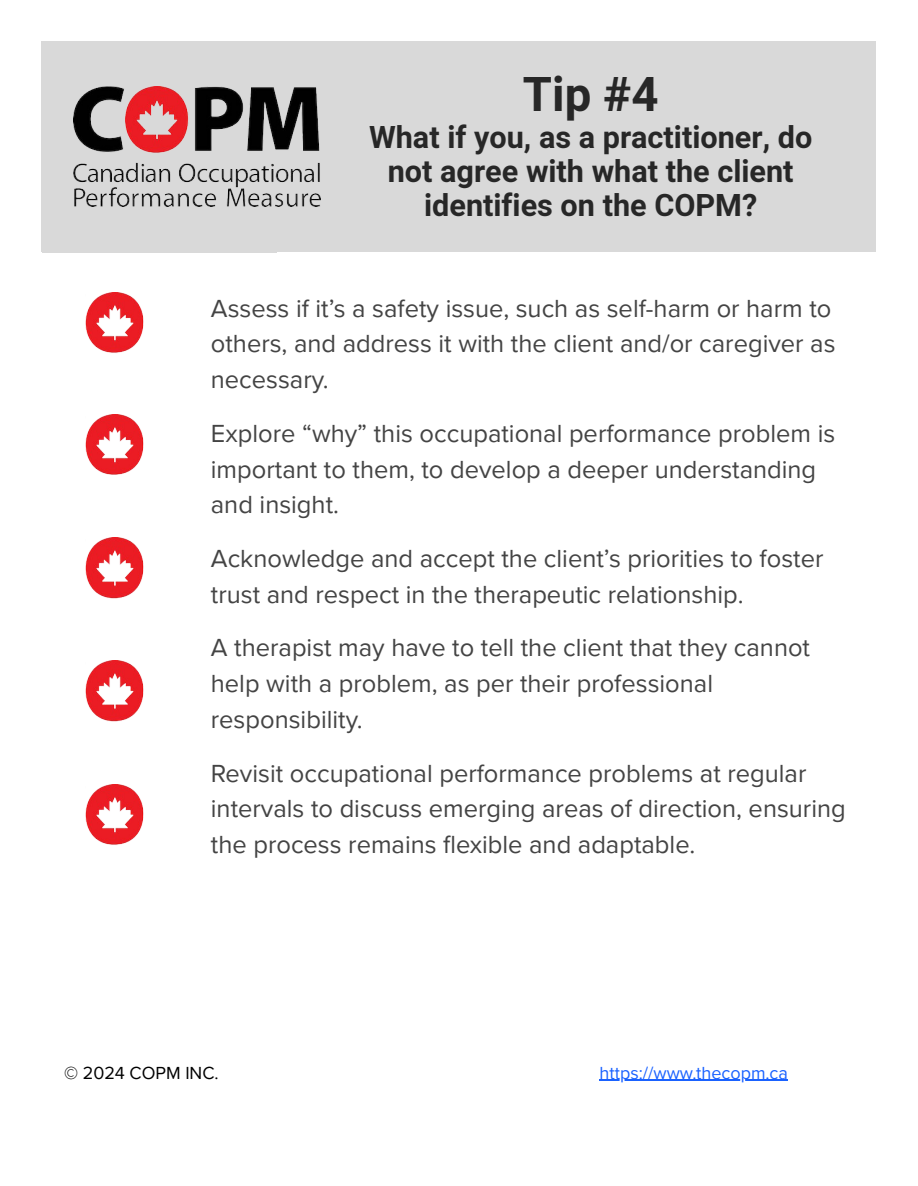
<style>
.page{position:relative;width:918px;height:1186px;background:#fff}
.page>*{position:absolute;margin:0;border:0;box-sizing:border-box;transform-origin:0 0}
.t1{font:700 47.25px "Mardoto";color:#272727}
.t2{font:700 30.6px/33.8px "Mardoto";color:#272727;text-align:center}
.t3{font:25.5px/35.4px "Proxima Nova";color:#444}
.t4{font:18px "Proxima Nova";color:#1a62ff}
.t5{font:18px "Proxima Nova";color:#000}
</style>
<div class="page">
<div style="left:42px;top:42px;width:834px;height:210px;background:#d9d9d9"></div>
<img style="left:73px;top:87px;width:248px;height:120px">
<img style="left:86px;top:292px;width:58px;height:61px">
<img style="left:86px;top:414px;width:58px;height:61px">
<img style="left:86px;top:538px;width:58px;height:60px">
<img style="left:86px;top:660px;width:58px;height:62px">
<img style="left:86px;top:784px;width:58px;height:61px">
<hr style="left:600px;top:1080px;width:188px;height:1px;background:#1a62ff">
<p class="t1" style="left:523px;top:67px;width:137px">Tip #4</p>
<p class="t2" style="left:369px;top:121px;width:445px">What if you, as a practitioner, do not agree with what the client identifies on the COPM?</p>
<p class="t3" style="left:211px;top:292px;width:626px">Assess if it’s a safety issue, such as self-harm or harm to others, and address it with the client and/or caregiver as necessary.</p>
<p class="t3" style="left:211px;top:416px;width:626px">Explore “why” this occupational performance problem is important to them, to develop a deeper understanding and insight.</p>
<p class="t3" style="left:211px;top:541px;width:614px;line-height:36px">Acknowledge and accept the client’s priorities to foster trust and respect in the therapeutic relationship.</p>
<p class="t3" style="left:211px;top:630px;width:601px;line-height:36px">A therapist may have to tell the client that they cannot help with a problem, as per their professional responsibility.</p>
<p class="t3" style="left:211px;top:756px;width:636px">Revisit occupational performance problems at regular intervals to discuss emerging areas of direction, ensuring the process remains flexible and adaptable.</p>
<p class="t5" style="left:64px;top:1062px;width:156px">© 2024 COPM INC.</p>
<p class="t4" style="left:600px;top:1062px;width:190px">https://www.thecopm.ca</p>
</div>
